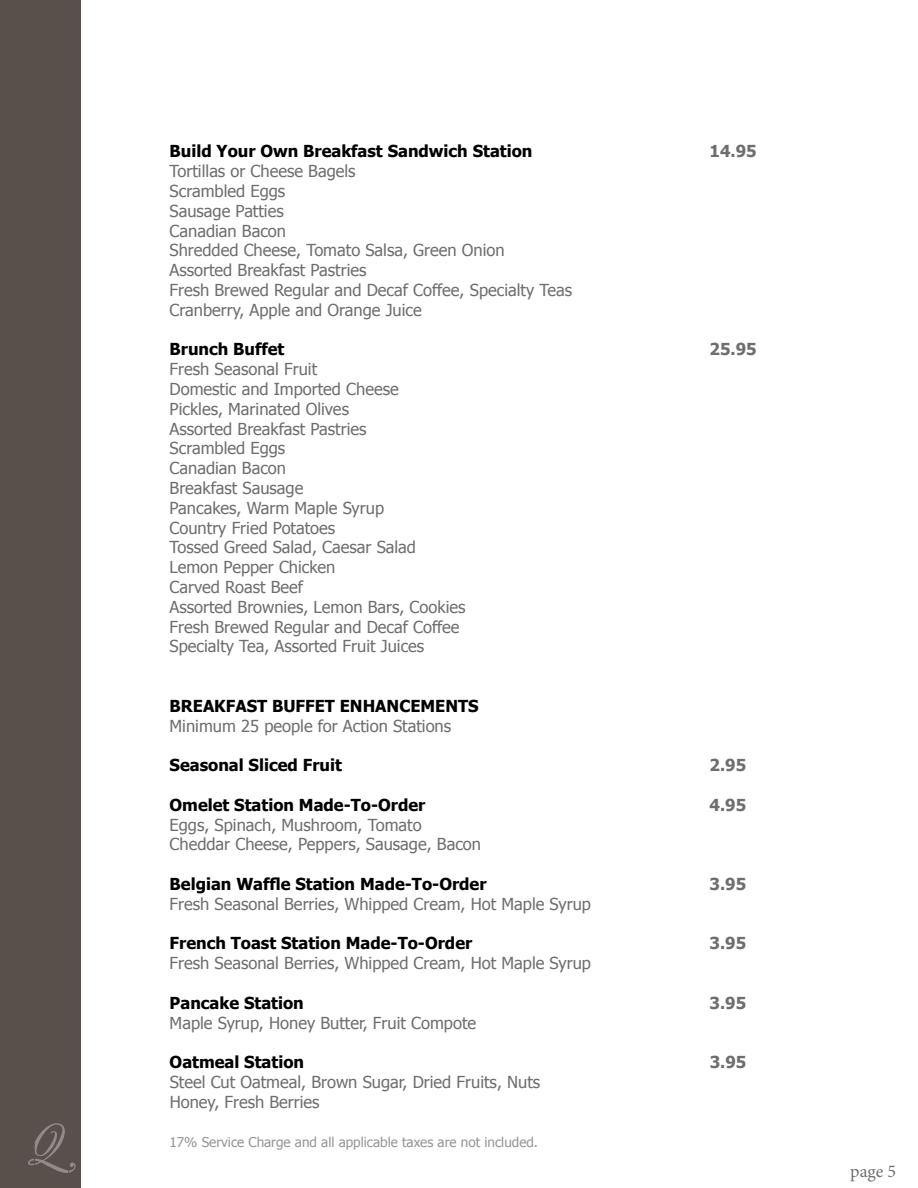
<style>
.page{position:relative;width:918px;height:1188px;background:#fff}
.page>*{position:absolute;margin:0;border:0;box-sizing:border-box;transform-origin:0 0}
.t1{font:18px "Minion Pro";color:#6d6e71}
.t2{font:16.5px/19.8px "Tahoma";color:#6d6e71}
.t3{font:700 16.5px "Tahoma";color:#000}
.t4{font:700 16.5px "Tahoma";color:#6d6e71}
.t5{font:13.5px "Tahoma";color:#939598}
</style>
<div class="page">
<div style="left:0;top:0;width:81px;height:1188px;background:#58504a"></div>
<svg style="left:28px;top:1123px;width:48px;height:50px"></svg>
<p class="t3" style="left:170px;top:140px;width:364px">Build Your Own Breakfast Sandwich Station</p>
<p class="t4" style="left:710px;top:140px;width:49px">14.95</p>
<p class="t2" style="left:170px;top:160px;width:404px">Tortillas or Cheese Bagels<br>Scrambled Eggs<br>Sausage Patties<br>Canadian Bacon<br>Shredded Cheese, Tomato Salsa, Green Onion<br>Assorted Breakfast Pastries<br>Fresh Brewed Regular and Decaf Coffee, Specialty Teas<br>Cranberry, Apple and Orange Juice</p>
<p class="t3" style="left:170px;top:338px;width:116px">Brunch Buffet</p>
<p class="t4" style="left:710px;top:338px;width:49px">25.95</p>
<p class="t2" style="left:170px;top:358px;width:297px">Fresh Seasonal Fruit<br>Domestic and Imported Cheese<br>Pickles, Marinated Olives<br>Assorted Breakfast Pastries<br>Scrambled Eggs<br>Canadian Bacon<br>Breakfast Sausage<br>Pancakes, Warm Maple Syrup<br>Country Fried Potatoes<br>Tossed Greed Salad, Caesar Salad<br>Lemon Pepper Chicken<br>Carved Roast Beef<br>Assorted Brownies, Lemon Bars, Cookies<br>Fresh Brewed Regular and Decaf Coffee<br>Specialty Tea, Assorted Fruit Juices</p>
<p class="t3" style="left:170px;top:694px;width:311px">BREAKFAST BUFFET ENHANCEMENTS</p>
<p class="t2" style="left:170px;top:715px;width:283px">Minimum 25 people for Action Stations</p>
<p class="t3" style="left:170px;top:754px;width:174px">Seasonal Sliced Fruit</p>
<p class="t4" style="left:710px;top:754px;width:38px">2.95</p>
<p class="t3" style="left:170px;top:793px;width:257px">Omelet Station Made-To-Order</p>
<p class="t4" style="left:710px;top:793px;width:38px">4.95</p>
<p class="t2" style="left:170px;top:814px;width:313px">Eggs, Spinach, Mushroom, Tomato<br>Cheddar Cheese, Peppers, Sausage, Bacon</p>
<p class="t3" style="left:170px;top:872px;width:318px">Belgian Waffle Station Made-To-Order</p>
<p class="t4" style="left:710px;top:872px;width:38px">3.95</p>
<p class="t2" style="left:170px;top:893px;width:423px">Fresh Seasonal Berries, Whipped Cream, Hot Maple Syrup</p>
<p class="t3" style="left:170px;top:932px;width:304px">French Toast Station Made-To-Order</p>
<p class="t4" style="left:710px;top:932px;width:38px">3.95</p>
<p class="t2" style="left:170px;top:952px;width:423px">Fresh Seasonal Berries, Whipped Cream, Hot Maple Syrup</p>
<p class="t3" style="left:170px;top:991px;width:136px">Pancake Station</p>
<p class="t4" style="left:710px;top:991px;width:38px">3.95</p>
<p class="t2" style="left:170px;top:1012px;width:308px">Maple Syrup, Honey Butter, Fruit Compote</p>
<p class="t3" style="left:170px;top:1051px;width:136px">Oatmeal Station</p>
<p class="t4" style="left:710px;top:1051px;width:38px">3.95</p>
<p class="t2" style="left:170px;top:1071px;width:372px">Steel Cut Oatmeal, Brown Sugar, Dried Fruits, Nuts<br>Honey, Fresh Berries</p>
<p class="t5" style="left:170px;top:1133px;width:370px">17% Service Charge and all applicable taxes are not included.</p>
<p class="t1" style="left:850px;top:1160px;width:47px">page 5</p>
</div>
